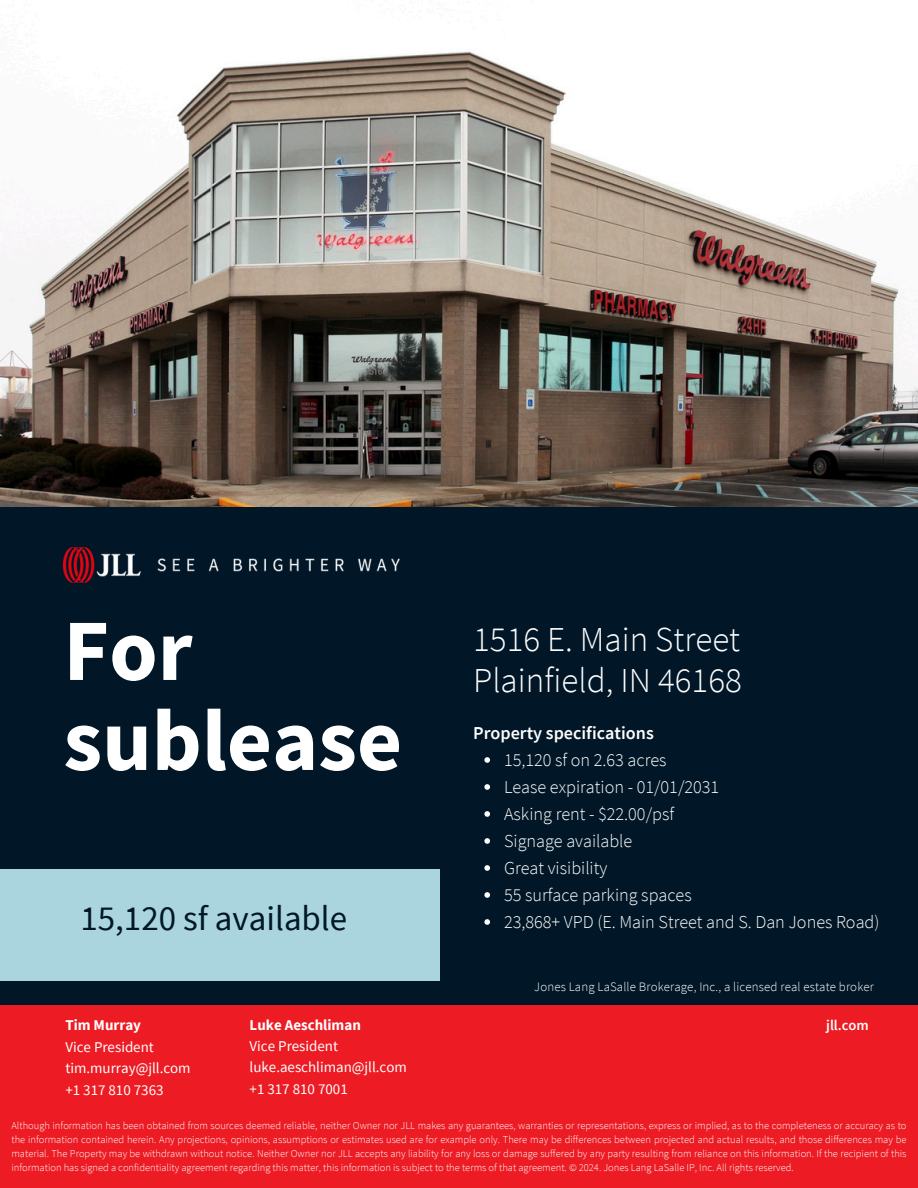
<style>
.page{position:relative;width:918px;height:1188px;background:#fff}
.page>*{position:absolute;margin:0;border:0;box-sizing:border-box;transform-origin:0 0}
.t1{font:700 87.45px/90px "Source Sans Pro";color:#fff}
.t2{font:300 34.95px/41.5px "Source Sans Pro";color:#fefefe}
.t3{font:34.95px "Source Sans Pro";color:#011727}
.t4{font:300 18.15px "Source Sans Pro";color:#fefefe}
.t5{font:600 18.15px "Source Sans Pro";color:#fefefe}
.t6{font:15px/21.8px "Source Sans Pro";color:#fff}
.t7{font:600 14.55px "Source Sans Pro";color:#fff}
.t8{font:300 12.9px "Source Sans Pro";letter-spacing:.01em;color:#fff}
.t9{font:300 10.5px/14px "Source Sans Pro";color:#fefefe;text-align:justify}
.s1{font-weight:700}
</style>
<div class="page">
<div style="left:0;top:0;width:918px;height:1016px;background:#011727"></div>
<div style="left:0;top:869px;width:440px;height:112px;background:#aad5df"></div>
<img style="left:63px;top:548px;width:337px;height:35px">
<div style="left:0;top:1006px;width:918px;height:182px;background:#ed1c24"></div>
<img style="left:0;top:0;width:918px;height:507px">
<svg style="left:484px;top:757px;width:6px;height:6px"></svg>
<svg style="left:484px;top:784px;width:6px;height:6px"></svg>
<svg style="left:484px;top:811px;width:6px;height:6px"></svg>
<svg style="left:484px;top:838px;width:6px;height:6px"></svg>
<svg style="left:484px;top:865px;width:6px;height:6px"></svg>
<svg style="left:484px;top:892px;width:6px;height:6px"></svg>
<svg style="left:484px;top:919px;width:6px;height:6px"></svg>
<p class="t1" style="left:63px;top:604px;width:340px">For sublease</p>
<p class="t3" style="left:81px;top:896px;width:268px">15,120 sf available</p>
<h1 class="t2" style="left:473px;top:617px;width:270px">1516 E. Main Street<br>Plainfield, IN 46168</h1>
<h2 class="t5" style="left:473px;top:721px;width:182px">Property specifications</h2>
<h2 class="t4" style="left:504px;top:748px;width:164px">15,120 sf on 2.63 acres</h2>
<h3 class="t4" style="left:504px;top:775px;width:217px">Lease expiration - 01/01/2031</h3>
<p class="t4" style="left:504px;top:802px;width:172px">Asking rent - $22.00/psf</p>
<p class="t4" style="left:504px;top:829px;width:130px">Signage available</p>
<p class="t4" style="left:504px;top:856px;width:105px">Great visibility</p>
<p class="t4" style="left:504px;top:883px;width:189px">55 surface parking spaces</p>
<p class="t4" style="left:504px;top:910px;width:377px">23,868+ VPD (E. Main Street and S. Dan Jones Road)</p>
<p class="t8" style="left:534px;top:979px;width:341px">Jones Lang LaSalle Brokerage, Inc., a licensed real estate broker</p>
<p class="t6" style="left:65px;top:1013px;width:127px"><span class="s1">Tim Murray<br></span>Vice President tim.murray@jll.com +1 317 810 7363</p>
<p class="t7" style="left:826px;top:1015px;width:44px">jll.com</p>
<h6 class="t6" style="left:250px;top:1014px;width:159px;line-height:21.3px"><span class="s1">Luke Aeschliman<br></span>Vice President luke.aeschliman@jll.com +1 317 810 7001</h6>
<h6 class="t9" style="left:11px;top:1118px;width:897px">Although information has been obtained from sources deemed reliable, neither Owner nor JLL makes any guarantees, warranties or representations, express or implied, as to the completeness or accuracy as to the information contained herein. Any projections, opinions, assumptions or estimates used are for example only. There may be differences between projected and actual results, and those differences may be material. The Property may be withdrawn without notice. Neither Owner nor JLL accepts any liability for any loss or damage suffered by any party resulting from reliance on this information. If the recipient of this information has signed a confidentiality agreement regarding this matter, this information is subject to the terms of that agreement. © 2024. Jones Lang LaSalle IP, Inc. All rights reserved.</h6>
</div>
